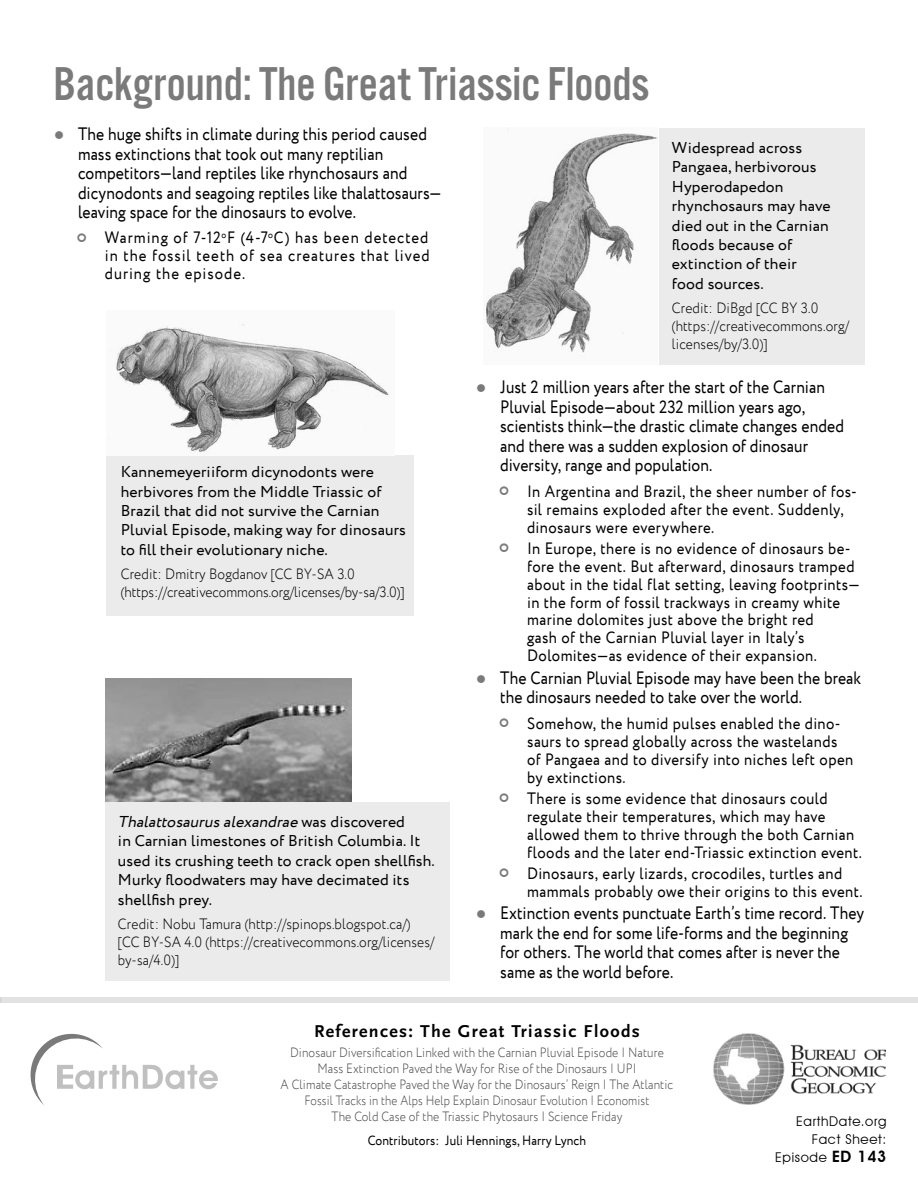
<style>
.page{position:relative;width:918px;height:1188px;background:#fff}
.page>*{position:absolute;margin:0;border:0;box-sizing:border-box;transform-origin:0 0}
.t1{font:49.35px "Alternate Got No 3 D";color:#7a7a7a}
.t2{font:18px/19.4px "Circe";letter-spacing:.005em;color:#000;scale:.87 1}
.t3{font:700 18px "Scala Sans";letter-spacing:.075em;color:#000}
.t4{font:16.5px/18px "Circe";letter-spacing:.03em;color:#000;scale:.9 1}
.t5{font:15.75px/19.5px "Circe";letter-spacing:.01em;color:#000}
.t6{font:300 15px/18px "Circe";letter-spacing:.01em;color:#000;scale:.9 1}
.t7{font:300 13.5px/16.2px "Circe";letter-spacing:.01em;color:#4b4b4b;text-align:center;scale:.87 1}
.t8{font:13.5px "Circe";letter-spacing:.01em;color:#000;scale:.9 1}
.t9{font:13.5px/18px "Avant Garde IT Cby BT";letter-spacing:.05em;color:#000;text-align:right}
.s1{color:#7a7a7a}
.s2{font-style:italic}
.s3{font-weight:600;font-size:15.75px}
</style>
<div class="page">
<img style="left:713px;top:1034px;width:173px;height:71px">
<svg style="left:30px;top:1033px;width:188px;height:72px"></svg>
<div style="left:0;top:998px;width:918px;height:5px;background:#e2e2e2"></div>
<img style="left:486px;top:129px;width:171px;height:224px">
<div style="left:659px;top:128px;width:206px;height:236px;background:#ebebeb"></div>
<img style="left:105px;top:678px;width:247px;height:124px">
<div style="left:105px;top:802px;width:345px;height:179px;background:#ebebeb"></div>
<div style="left:106px;top:455px;width:308px;height:161px;background:#ebebeb"></div>
<img style="left:116px;top:324px;width:273px;height:129px">
<h1 class="t1" style="left:53px;top:58px;width:598px">Background: The Great Triassic Floods</h1>
<p class="t2" style="left:78px;top:125px;width:420px;text-indent:-24px"><span class="s1">●</span> The huge shifts in climate during this period caused mass extinctions that took out many reptilian competitors—land reptiles like rhynchosaurs and dicynodonts and seagoing reptiles like thalattosaurs— leaving space for the dinosaurs to evolve.</p>
<p class="t4" style="left:105px;top:229px;width:362px;text-align:justify">Warming of 7-12<sup>o</sup>F (4-7<sup>o</sup>C) has been detected in the fossil teeth of sea creatures that lived during the episode.</p>
<p class="t5" style="left:672px;top:138px;width:160px">Widespread across<br>Pangaea, herbivorous<br>Hyperodapedon rhynchosaurs may have died out in the Carnian floods because of extinction of their food sources.</p>
<p class="t6" style="left:672px;top:300px;width:198px">Credit: DiBgd [CC BY 3.0 (https://creativecommons.org/ licenses/by/3.0)]</p>
<p class="t5" style="left:121px;top:463px;width:287px">Kannemeyeriiform dicynodonts were herbivores from the Middle Triassic of Brazil that did not survive the Carnian Pluvial Episode, making way for dinosaurs to fill their evolutionary niche.</p>
<p class="t6" style="left:121px;top:566px;width:317px">Credit: Dmitry Bogdanov [CC BY-SA 3.0 (https://creativecommons.org/licenses/by-sa/3.0)]</p>
<p class="t5" style="left:118px;top:812px;width:318px"><span class="s2">Thalattosaurusalexandrae</span> wa s d i s cove re d<br>in Carnian limestones of British Columbia. It used its crushing teeth to crack open shellfish.<br>Murky floodwaters may have decimated its shellfish prey.</p>
<p class="t6" style="left:118px;top:916px;width:353px">Credit: Nobu Tamura (http://spinops.blogspot.ca/) [CC BY-SA 4.0 (https://creativecommons.org/licenses/ by-sa/4.0)]</p>
<p class="t2" style="left:500px;top:378px;width:397px;text-indent:-24px"><span class="s1">●</span> Just 2 million years after the start of the Carnian Pluvial Episode—about 232 million years ago, scientists think—the drastic climate changes ended and there was a sudden explosion of dinosaur diversity, range and population.</p>
<p class="t4" style="left:527px;top:483px;width:368px">In Argentina and Brazil, the sheer number of fos&shy;sil remains exploded after the event. Suddenly, dinosaurs were everywhere.</p>
<p class="t4" style="left:527px;top:540px;width:371px">In Europe, there is no evidence of dinosaurs be&shy;fore the event. But afterward, dinosaurs tramped about in the tidal flat setting, leaving footprints— in the form of fossil trackways in creamy white marine dolomites just above the bright red<br>gash of the Carnian Pluvial layer in Italy’s Dolomites—as evidence of their expansion.</p>
<p class="t2" style="left:500px;top:669px;width:417px;text-indent:-24px"><span class="s1">●</span> The Carnian Pluvial Episode may have been the break the dinosaurs needed to take over the world.</p>
<p class="t4" style="left:527px;top:715px;width:364px">Somehow, the humid pulses enabled the dino&shy;saurs to spread globally across the wastelands of Pangaea and to diversify into niches left open by extinctions.</p>
<p class="t4" style="left:527px;top:790px;width:374px">There is some evidence that dinosaurs could regulate their temperatures, which may have allowed them to thrive through the both Carnian floods and the later end-Triassic extinction event.</p>
<p class="t4" style="left:527px;top:865px;width:374px">Dinosaurs, early lizards, crocodiles, turtles and mammals probably owe their origins to this event.</p>
<p class="t2" style="left:500px;top:904px;width:420px;text-indent:-24px"><span class="s1">●</span> Extinction events punctuate Earth’s time record. They mark the end for some life-forms and the beginning for others. The world that comes after is never the same as the world before.</p>
<p class="t3" style="left:314px;top:1021px;width:327px">References: The Great Triassic Floods</p>
<p class="t7" style="left:281px;top:1044px;width:453px">Dinosaur Diversification Linked with the Carnian Pluvial Episode | Nature Mass Extinction Paved the Way for Rise of the Dinosaurs | UPI<br>A Climate Catastrophe Paved the Way for the Dinosaurs’ Reign | The Atlantic Fossil Tracks in the Alps Help Explain Dinosaur Evolution | Economist<br>The Cold Case of the Triassic Phytosaurs | Science Friday</p>
<p class="t8" style="left:368px;top:1131px;width:244px">Contributors: Juli Hennings, Harry Lynch</p>
<p class="t9" style="left:775px;top:1113px;width:113px">EarthDate.org<br>Fact Sheet:<br>Episode <span class="s3">ED 143</span></p>
</div>
